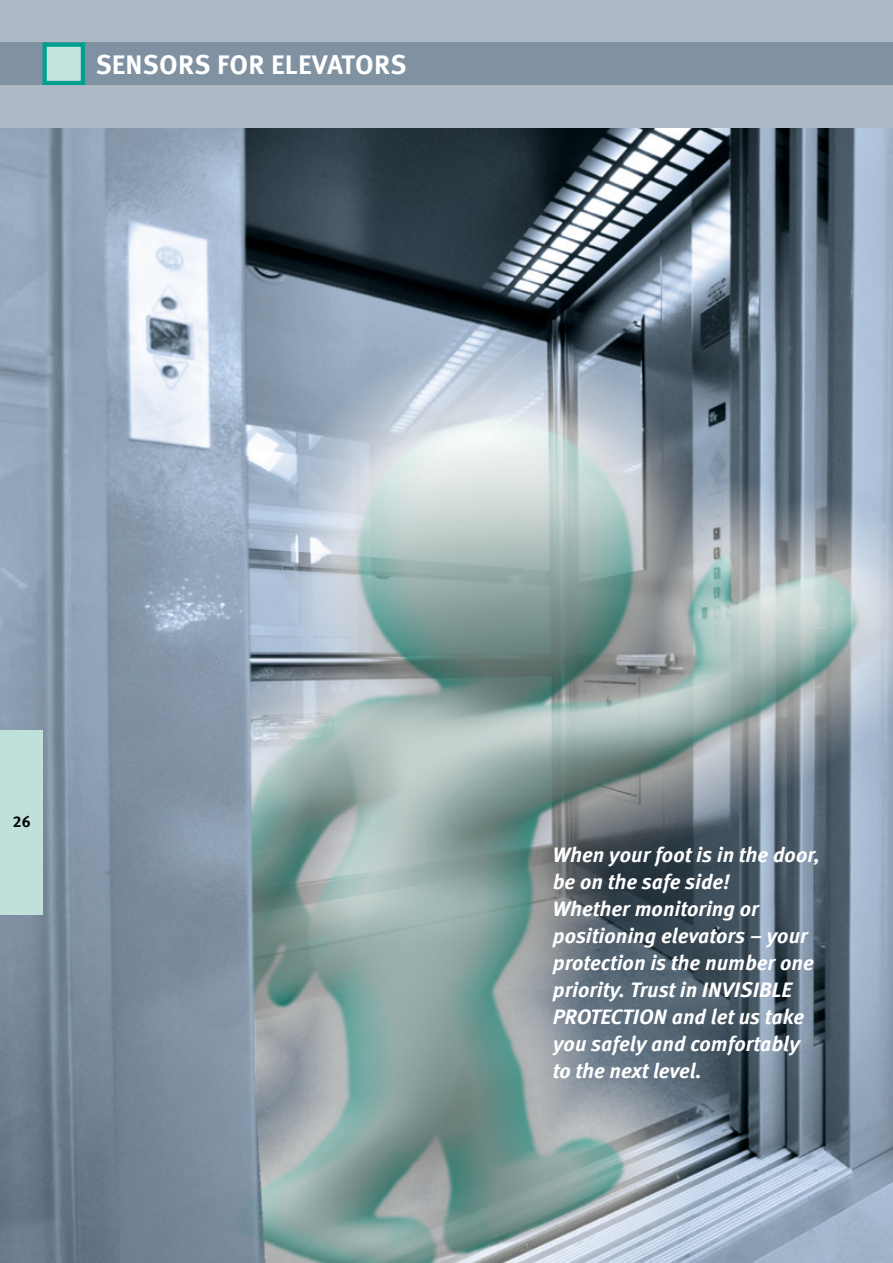
<style>
.page{position:relative;width:893px;height:1263px;background:#fff}
.page>*{position:absolute;margin:0;border:0;box-sizing:border-box;transform-origin:0 0}
.t1{font:700 27px "Meta Offc Pro";letter-spacing:.01em;color:#fff}
.t2{font:italic 700 21px/27px "Meta Offc Pro";color:#fff}
.t3{font:700 15.75px "Meta Offc Pro";color:#000}
</style>
<div class="page">
<img style="left:0;top:128px;width:893px;height:1135px">
<div style="left:0;top:0;width:893px;height:128px;background:#adb9c5"></div>
<div style="left:0;top:43px;width:893px;height:42px;background:#8092a1"></div>
<div style="left:0;top:730px;width:43px;height:184px;background:#c0e1da"></div>
<div style="left:43px;top:43px;width:42px;height:42px;background:#c6e4de;border:4px solid #00a091"></div>
<p class="t1" style="left:96px;top:43px;width:248px">SENSORS FOR ELEVATOR</p>
<p class="t1" style="left:390px;top:43px;width:18px">S</p>
<p class="t3" style="left:13px;top:809px;width:19px">26</p>
<p class="t2" style="left:553px;top:840px;width:269px">When your foot is in the door, be on the safe side!<br>Whether monitoring or positioning elevators – your protection is the number one priority. Trust in INVISIBLE<br>PROTECTION and let us take you safely and comfortably to the next level.</p>
</div>
